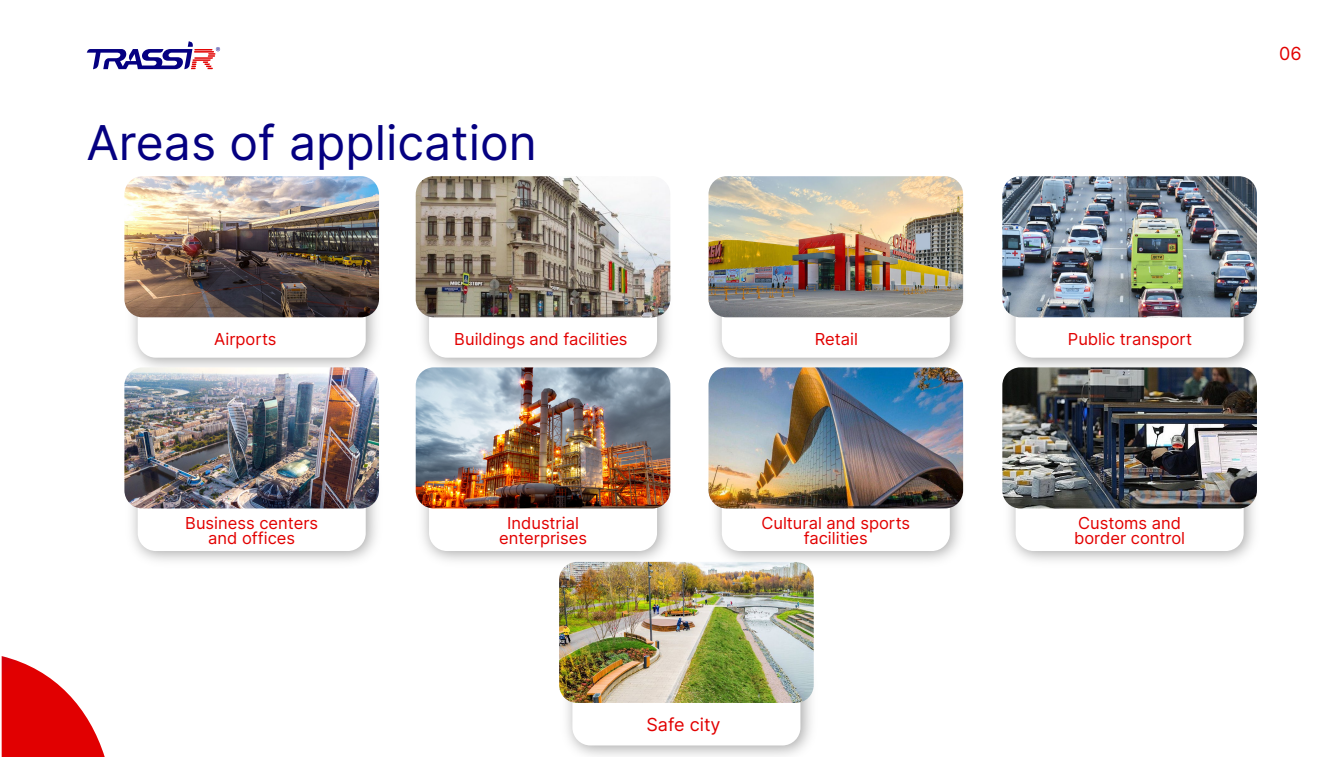
<style>
.page{position:relative;width:1340px;height:757px;background:#fff}
.page>*{position:absolute;margin:0;border:0;box-sizing:border-box;transform-origin:0 0}
.t1{font:48px "Inter";color:#050081}
.t2{font:18px "Inter";color:#e20000}
.t3{font:16.5px/15px "Inter";color:#e20000;text-align:center}
</style>
<div class="page">
<svg style="left:87px;top:41px;width:133px;height:29px"></svg>
<svg style="left:2px;top:656px;width:103px;height:101px"></svg>
<img style="left:1010px;top:253px;width:247px;height:114px">
<div style="left:1015px;top:270px;width:228px;height:88px;background:#fff;border-radius:18px"></div>
<img style="left:567px;top:641px;width:247px;height:115px">
<div style="left:572px;top:658px;width:228px;height:87px;background:#fff;border-radius:18px"></div>
<img style="left:716px;top:446px;width:248px;height:116px">
<div style="left:721px;top:464px;width:228px;height:87px;background:#fff;border-radius:18px"></div>
<img style="left:1010px;top:446px;width:247px;height:115px">
<div style="left:1015px;top:464px;width:228px;height:87px;background:#fff;border-radius:18px"></div>
<img style="left:124px;top:176px;width:255px;height:141px">
<img style="left:416px;top:176px;width:254px;height:141px">
<img style="left:708px;top:176px;width:255px;height:141px">
<img style="left:708px;top:367px;width:255px;height:141px">
<img style="left:124px;top:367px;width:255px;height:141px">
<img style="left:416px;top:367px;width:254px;height:141px">
<img style="left:559px;top:562px;width:254px;height:141px">
<img style="left:1002px;top:176px;width:254px;height:141px">
<img style="left:1002px;top:367px;width:254px;height:141px">
<h1 class="t1" style="left:86px;top:108px;width:452px">Areas of application</h1>
<p class="t3" style="left:214px;top:331px;width:64px">Airports</p>
<p class="t3" style="left:454px;top:331px;width:175px">Buildings and facilities</p>
<p class="t3" style="left:814px;top:331px;width:45px">Retail</p>
<p class="t3" style="left:185px;top:515px;width:134px">Business centers and offices</p>
<p class="t3" style="left:499px;top:515px;width:89px">Industrial enterprises</p>
<p class="t3" style="left:761px;top:515px;width:150px">Cultural and sports facilities</p>
<p class="t2" style="left:646px;top:711px;width:76px">Safe city</p>
<p class="t2" style="left:1279px;top:41px;width:24px">06</p>
<p class="t3" style="left:1067px;top:331px;width:126px">Public transport</p>
<p class="t3" style="left:1074px;top:515px;width:112px;text-align:left">Customs and border control</p>
</div>
